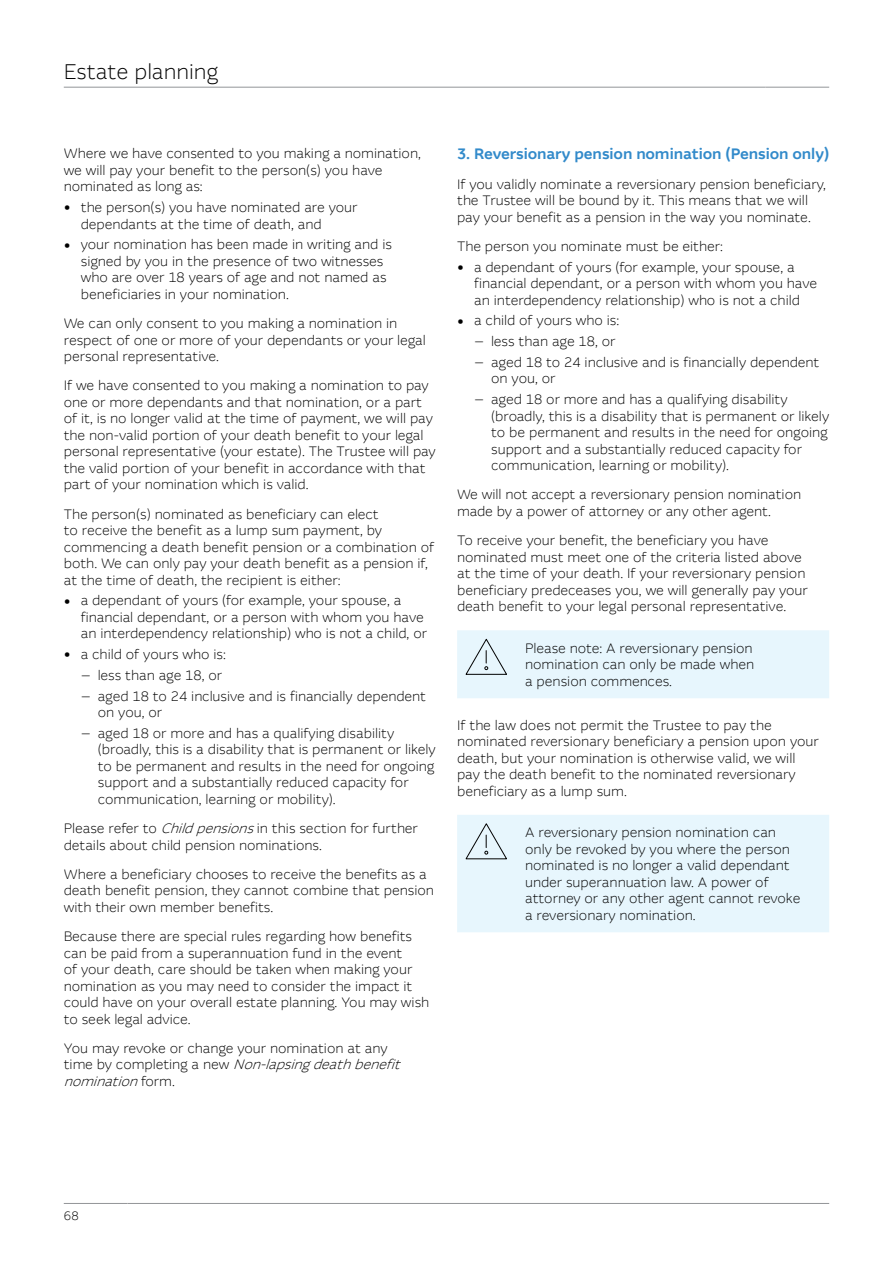
<style>
.page{position:relative;width:893px;height:1263px;background:#fff}
.page>*{position:absolute;margin:0;border:0;box-sizing:border-box;transform-origin:0 0}
.t1{font:300 21px "MCQ Global";color:#000}
.t2{font:500 15px "MCQ Global";letter-spacing:-.01em;color:#328aca}
.t3{font:300 13.5px/16.5px "MCQ Global";color:#000}
.t4{font:300 13.5px/16.5px "MCQ Global";color:#000;scale:1.5 1}
.t5{font:300 12px "MCQ Global";color:#000}
.s1{font-size:20.25px}
.s2{font-style:italic}
</style>
<div class="page">
<div style="left:457px;top:630px;width:372px;height:68px;background:#e7f6fd"></div>
<div style="left:457px;top:815px;width:372px;height:117px;background:#e7f6fd"></div>
<hr style="left:64px;top:87px;width:701px;height:1px;background:#939598">
<hr style="left:765px;top:87px;width:64px;height:1px;background:#939598">
<hr style="left:64px;top:1203px;width:64px;height:1px;background:#939598">
<hr style="left:128px;top:1203px;width:701px;height:1px;background:#939598">
<h1 class="t1" style="left:64px;top:58px;width:156px">Estate planning</h1>
<p class="t3" style="left:64px;top:145px;width:359px">Where we have consented to you making a nomination, we will pay your benefit to the person(s) you have nominated as long as:</p>
<p class="t3" style="left:81px;top:199px;width:278px;text-indent:-17px"><span class="s1">•</span> the person(s) you have nominated are your dependants at the time of death, and</p>
<p class="t3" style="left:81px;top:236px;width:313px;text-indent:-17px"><span class="s1">•</span> your nomination has been made in writing and is signed by you in the presence of two witnesses who are over 18 years of age and not named as beneficiaries in your nomination.</p>
<p class="t3" style="left:64px;top:315px;width:364px">We can only consent to you making a nomination in respect of one or more of your dependants or your legal personal representative.</p>
<p class="t3" style="left:64px;top:377px;width:374px">If we have consented to you making a nomination to pay one or more dependants and that nomination, or a part of it, is no longer valid at the time of payment, we will pay the non-valid portion of your death benefit to your legal personal representative (your estate). The Trustee will pay the valid portion of your benefit in accordance with that part of your nomination which is valid.</p>
<p class="t3" style="left:64px;top:506px;width:372px">The person(s) nominated as beneficiary can elect<br>to receive the benefit as a lump sum payment, by commencing a death benefit pension or a combination of both. We can only pay your death benefit as a pension if, at the time of death, the recipient is either:</p>
<p class="t3" style="left:81px;top:592px;width:348px;text-indent:-17px"><span class="s1">•</span> a dependant of yours (for example, your spouse, a financial dependant, or a person with whom you have an interdependency relationship) who is not a child, or</p>
<p class="t3" style="left:64px;top:646px;width:164px"><span class="s1">•</span> a child of yours who is:</p>
<p class="t4" style="left:81px;top:667px;width:96px">– less than age 18, or</p>
<p class="t4" style="left:98px;top:688px;width:220px;text-indent:-17px">– aged 18 to 24 inclusive and is financially dependent on you, or</p>
<p class="t4" style="left:98px;top:725px;width:227px;text-indent:-17px">– aged 18 or more and has a qualifying disability (broadly, this is a disability that is permanent or likely to be permanent and results in the need for ongoing support and a substantially reduced capacity for communication, learning or mobility).</p>
<p class="t3" style="left:64px;top:820px;width:356px">Please refer to <span class="s2">Childpensions</span>in this section for further details about child pension nominations.</p>
<p class="t3" style="left:64px;top:866px;width:372px">Where a beneficiary chooses to receive the benefits as a death benefit pension, they cannot combine that pension with their own member benefits.</p>
<p class="t3" style="left:64px;top:928px;width:367px">Because there are special rules regarding how benefits can be paid from a superannuation fund in the event<br>of your death, care should be taken when making your nomination as you may need to consider the impact it could have on your overall estate planning. You may wish to seek legal advice.</p>
<p class="t3" style="left:64px;top:1040px;width:343px">You may revoke or change your nomination at any<br>t i m e b y c o m p l e t i n g a n e w <span class="s2">Non-lapsingdeathbenefit nomination</span>fo r m .</p>
<p class="t2" style="left:457px;top:145px;width:374px">3. Reversionary pension nomination (Pension only)</p>
<p class="t3" style="left:457px;top:176px;width:370px">If you validly nominate a reversionary pension beneficiary, the Trustee will be bound by it. This means that we will pay your benefit as a pension in the way you nominate.</p>
<p class="t3" style="left:457px;top:238px;width:267px">The person you nominate must be either:</p>
<p class="t3" style="left:474px;top:259px;width:345px;text-indent:-17px"><span class="s1">•</span> a dependant of yours (for example, your spouse, a financial dependant, or a person with whom you have an interdependency relationship) who is not a child</p>
<p class="t3" style="left:457px;top:312px;width:164px"><span class="s1">•</span> a child of yours who is:</p>
<p class="t4" style="left:474px;top:333px;width:96px">– less than age 18, or</p>
<p class="t4" style="left:491px;top:354px;width:220px;text-indent:-17px">– aged 18 to 24 inclusive and is financially dependent on you, or</p>
<p class="t4" style="left:491px;top:391px;width:227px;text-indent:-17px">– aged 18 or more and has a qualifying disability (broadly, this is a disability that is permanent or likely to be permanent and results in the need for ongoing support and a substantially reduced capacity for communication, learning or mobility).</p>
<p class="t3" style="left:457px;top:486px;width:346px">We will not accept a reversionary pension nomination made by a power of attorney or any other agent.</p>
<p class="t3" style="left:457px;top:532px;width:352px">To receive your benefit, the beneficiary you have nominated must meet one of the criteria listed above at the time of your death. If your reversionary pension beneficiary predeceases you, we will generally pay your death benefit to your legal personal representative.</p>
<p class="t3" style="left:525px;top:640px;width:231px;text-align:justify">Please note: A reversionary pension nomination can only be made when a pension commences.</p>
<p class="t3" style="left:457px;top:717px;width:363px">If the law does not permit the Trustee to pay the nominated reversionary beneficiary a pension upon your death, but your nomination is otherwise valid, we will pay the death benefit to the nominated reversionary beneficiary as a lump sum.</p>
<p class="t3" style="left:525px;top:824px;width:277px">A reversionary pension nomination can only be revoked by you where the person nominated is no longer a valid dependant under superannuation law. A power of attorney or any other agent cannot revoke a reversionary nomination.</p>
<p class="t5" style="left:64px;top:1209px;width:16px">68</p>
</div>
